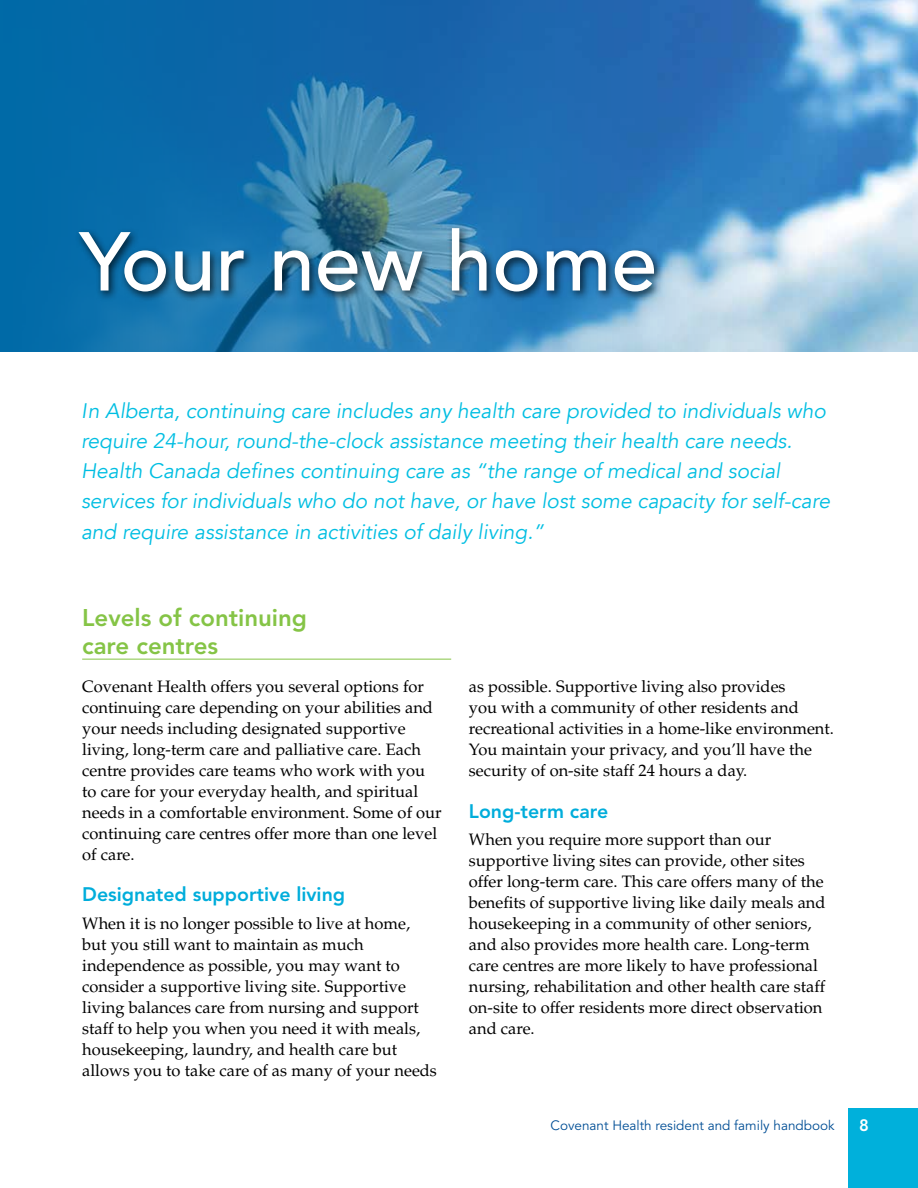
<style>
.page{position:relative;width:918px;height:1188px;background:#fff}
.page>*{position:absolute;margin:0;border:0;box-sizing:border-box;transform-origin:0 0}
.t1{font:500 82.5px "Avenir LT Std";color:#fff}
.t2{font:800 24px/28.8px "Avenir LT Std";color:#85c446}
.t3{font:italic 21px/30.5px "Avenir";color:#00bee2}
.t4{font:800 19.5px "Avenir LT Std";color:#00addb}
.t5{font:16.5px/21px "Palatino LT Std";color:#000}
.t6{font:800 16.5px "Avenir LT Std";color:#fff}
.t7{font:13.5px "Avenir LT Std";color:#004e95}
</style>
<div class="page">
<div style="left:849px;top:1109px;width:69px;height:79px;background:#00b0db"></div>
<img style="left:827px;top:0;width:91px;height:352px">
<svg style="left:0;top:0;width:827px;height:352px;background:#2e7cb6"></svg>
<div style="left:75px;top:223px;width:590px;height:80px;background:#000;opacity:.75"></div>
<hr style="left:82px;top:659px;width:369px;height:1px;background:#85c446">
<h1 class="t1" style="left:79px;top:214px;width:579px">Your new home</h1>
<p class="t3" style="left:81px;top:396px;width:751px">In Alberta, continuing care includes any health care provided to individuals who require 24-hour, round-the-clock assistance meeting their health care needs.<br>Health Canada defines continuing care as “the range of medical and social services for individuals who do not have, or have lost some capacity for self-care and require assistance in activities of daily living.”</p>
<h2 class="t2" style="left:82px;top:603px;width:226px">Levels of continuing care centres</h2>
<p class="t5" style="left:82px;top:676px;width:361px">Covenant Health offers you several options for continuing care depending on your abilities and your needs including designated supportive living, long-term care and palliative care. Each centre provides care teams who work with you to care for your everyday health, and spiritual needs in a comfortable environment. Some of our continuing care centres offer more than one level of care.</p>
<p class="t4" style="left:82px;top:883px;width:264px">Designated supportive living</p>
<p class="t5" style="left:82px;top:913px;width:356px">When it is no longer possible to live at home, but you still want to maintain as much independence as possible, you may want to consider a supportive living site. Supportive living balances care from nursing and support staff to help you when you need it with meals, housekeeping, laundry, and health care but allows you to take care of as many of your needs</p>
<p class="t5" style="left:469px;top:676px;width:367px">as possible. Supportive living also provides<br>you with a community of other residents and recreational activities in a home-like environment.<br>You maintain your privacy, and you’ll have the security of on-site staff 24 hours a day.</p>
<p class="t4" style="left:469px;top:799px;width:141px">Long-term care</p>
<p class="t5" style="left:469px;top:829px;width:358px">When you require more support than our supportive living sites can provide, other sites offer long-term care. This care offers many of the benefits of supportive living like daily meals and housekeeping in a community of other seniors, and also provides more health care. Long-term care centres are more likely to have professional nursing, rehabilitation and other health care staff on-site to offer residents more direct observation and care.</p>
<p class="t7" style="left:551px;top:1118px;width:286px">Covenant Health resident and family handbook</p>
<p class="t6" style="left:859px;top:1115px;width:11px">8</p>
</div>
